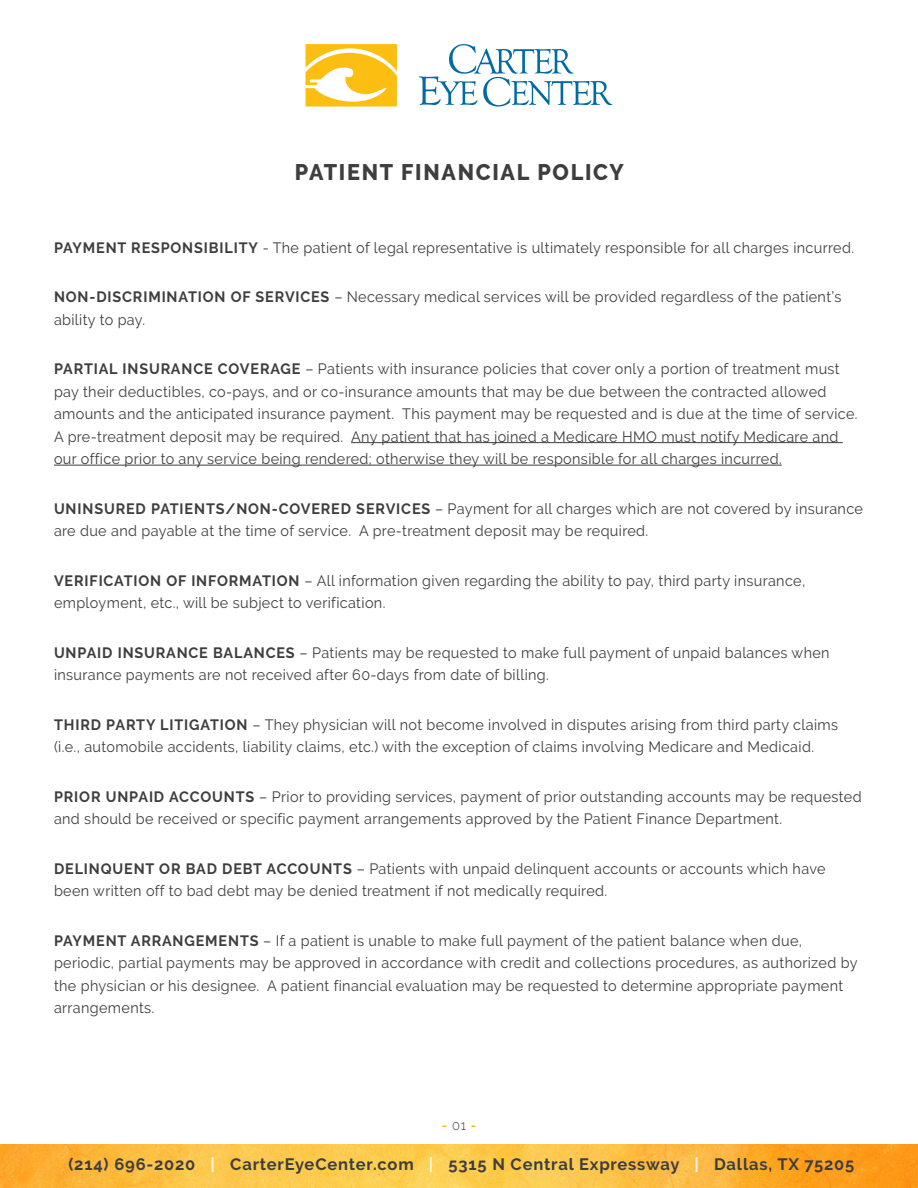
<style>
.page{position:relative;width:918px;height:1188px;background:#fff}
.page>*{position:absolute;margin:0;border:0;box-sizing:border-box;transform-origin:0 0}
.t1{font:800 22.5px "Raleway";letter-spacing:.08em;color:#3e3e3f;scale:.96 1}
.t2{font:700 16.5px "Raleway";letter-spacing:.05em;color:#3e3e3f}
.t3{font:15px/22.5px "Raleway";letter-spacing:.025em;color:#3e3e3f;scale:.96 1}
.t4{font:700 13.5px "Raleway";color:#fdbe12;scale:.96 1}
.s1{font-weight:700}
.s2{font-weight:300;color:#3e3e3f}
.s3{color:#fef7e6}
</style>
<div class="page">
<img style="left:0;top:1144px;width:918px;height:44px">
<svg style="left:419px;top:44px;width:193px;height:62px"></svg>
<svg style="left:306px;top:44px;width:91px;height:62px"></svg>
<hr style="left:351px;top:442px;width:492px;height:1px;background:#3e3e3f">
<hr style="left:54px;top:465px;width:728px;height:1px;background:#3e3e3f">
<p class="t1" style="left:295px;top:159px;width:344px">PATIENT FINANCIAL POLICY</p>
<p class="t3" style="left:54px;top:236px;width:835px"><span class="s1">PAYMENT RESPONSIBILITY</span> - The patient of legal representative is ultimately responsible for all charges incurred.</p>
<p class="t3" style="left:54px;top:285px;width:822px"><span class="s1">NON-DISCRIMINATION OF SERVICES</span> – Necessary medical services will be provided regardless of the patient’s ability to pay.</p>
<p class="t3" style="left:54px;top:357px;width:839px"><span class="s1">PARTIAL INSURANCE COVERAGE</span> – Patients with insurance policies that cover only a portion of treatment must pay their deductibles, co-pays, and or co-insurance amounts that may be due between the contracted allowed amounts and the anticipated insurance payment. This payment may be requested and is due at the time of service.<br>A pre-treatment deposit may be required. Any patient that has joined a Medicare HMO must notify Medicare and our office prior to any service being rendered; otherwise they will be responsible for all charges incurred.</p>
<p class="t3" style="left:54px;top:497px;width:844px"><span class="s1">UNINSURED PATIENTS/NON-COVERED SERVICES</span> – Payment for all charges which are not covered by insurance are due and payable at the time of service. A pre-treatment deposit may be required.</p>
<p class="t3" style="left:54px;top:569px;width:784px"><span class="s1">VERIFICATION OF INFORMATION</span> – All information given regarding the ability to pay, third party insurance, employment, etc., will be subject to verification.</p>
<p class="t3" style="left:54px;top:641px;width:810px"><span class="s1">UNPAID INSURANCE BALANCES</span> – Patients may be requested to make full payment of unpaid balances when insurance payments are not received after 60-days from date of billing.</p>
<p class="t3" style="left:54px;top:713px;width:818px"><span class="s1">THIRD PARTY LITIGATION</span> – They physician will not become involved in disputes arising from third party claims (i.e., automobile accidents, liability claims, etc.) with the exception of claims involving Medicare and Medicaid.</p>
<p class="t3" style="left:54px;top:785px;width:843px"><span class="s1">PRIOR UNPAID ACCOUNTS</span> – Prior to providing services, payment of prior outstanding accounts may be requested and should be received or specific payment arrangements approved by the Patient Finance Department.</p>
<p class="t3" style="left:54px;top:857px;width:805px"><span class="s1">DELINQUENT OR BAD DEBT ACCOUNTS</span> – Patients with unpaid delinquent accounts or accounts which have been written off to bad debt may be denied treatment if not medically required.</p>
<p class="t3" style="left:54px;top:929px;width:838px"><span class="s1">PAYMENT ARRANGEMENTS</span> – If a patient is unable to make full payment of the patient balance when due, periodic, partial payments may be approved in accordance with credit and collections procedures, as authorized by the physician or his designee. A patient financial evaluation may be requested to determine appropriate payment arrangements.</p>
<p class="t4" style="left:442px;top:1118px;width:38px">- <span class="s2">01</span> -</p>
<p class="t2" style="left:68px;top:1155px;width:788px">(214) 696-2020 <span class="s3">|</span> CarterEyeCenter.com <span class="s3">|</span> 5315 N Central Expressway <span class="s3">|</span> Dallas, TX 75205</p>
</div>
